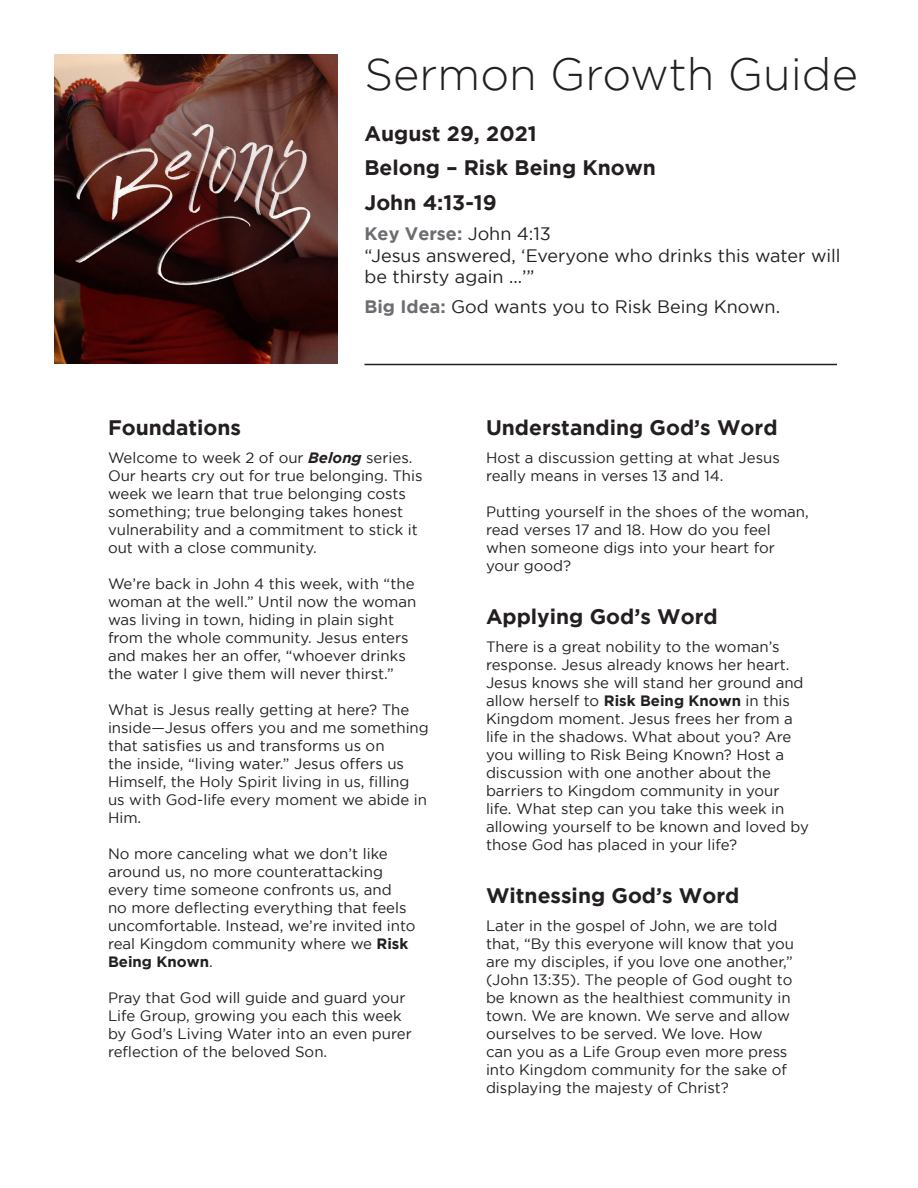
<style>
.page{position:relative;width:918px;height:1188px;background:#fff}
.page>*{position:absolute;margin:0;border:0;box-sizing:border-box;transform-origin:0 0}
.t1{font:300 45px "Gotham";color:#231f20}
.sub_header{font:700 21px "Gotham";color:#231f20}
.t2{font:18px/21.6px "Gotham";color:#231f20}
.t3{font:700 18px "Gotham";color:#6c6d70}
.body{font:15px/18px "Gotham";color:#231f20}
.s1{font-weight:400;color:#231f20}
.s2{font-weight:700;color:#6c6d70}
.s3{font-weight:700;font-style:italic}
.s4{font-weight:700}
</style>
<div class="page">
<img style="left:54px;top:54px;width:284px;height:310px">
<hr style="left:364px;top:364px;width:473px;height:1px;background:#231f20">
<p class="t1" style="left:364px;top:50px;width:495px">Sermon Growth Guide</p>
<p class="sub_header" style="left:364px;top:121px;width:174px">August 29, 2021</p>
<p class="sub_header" style="left:364px;top:156px;width:293px">Belong – Risk Being Known</p>
<p class="sub_header" style="left:364px;top:190px;width:134px">John 4:13-19</p>
<p class="t3" style="left:364px;top:223px;width:188px">Key Verse: <span class="s1">John 4:13</span></p>
<p class="t2" style="left:364px;top:244px;width:478px">“Jesus answered, ‘Everyone who drinks this water will be thirsty again …’”</p>
<p class="t2" style="left:364px;top:296px;width:417px"><span class="s2">Big Idea:</span> God wants you to Risk Being Known.</p>
<p class="sub_header" style="left:108px;top:415px;width:135px">Foundations</p>
<p class="body" style="left:108px;top:449px;width:316px">Welcome to week 2 of our <span class="s3">Belong</span> series.<br>Our hearts cry out for true belonging. This week we learn that true belonging costs something; true belonging takes honest vulnerability and a commitment to stick it out with a close community.</p>
<p class="body" style="left:108px;top:575px;width:310px">We’re back in John 4 this week, with “the woman at the well.” Until now the woman was living in town, hiding in plain sight from the whole community. Jesus enters and makes her an offer, “whoever drinks the water I give them will never thirst.”</p>
<p class="body" style="left:108px;top:701px;width:322px">What is Jesus really getting at here? The inside—Jesus offers you and me something that satisfies us and transforms us on<br>the inside, “living water.” Jesus offers us Himself, the Holy Spirit living in us, filling us with God-life every moment we abide in Him.</p>
<p class="body" style="left:108px;top:845px;width:309px">No more canceling what we don’t like around us, no more counterattacking every time someone confronts us, and<br>no more deflecting everything that feels uncomfortable. Instead, we’re invited into real Kingdom community where we <span class="s4">Risk Being Known</span>.</p>
<p class="body" style="left:108px;top:989px;width:305px">Pray that God will guide and guard your Life Group, growing you each this week by God’s Living Water into an even purer reflection of the beloved Son.</p>
<p class="sub_header" style="left:486px;top:415px;width:293px">Understanding God’s Word</p>
<p class="body" style="left:486px;top:449px;width:295px">Host a discussion getting at what Jesus really means in verses 13 and 14.</p>
<p class="body" style="left:486px;top:503px;width:324px">Putting yourself in the shoes of the woman, read verses 17 and 18. How do you feel when someone digs into your heart for your good?</p>
<p class="sub_header" style="left:486px;top:604px;width:233px">Applying God’s Word</p>
<p class="body" style="left:486px;top:638px;width:324px">There is a great nobility to the woman’s response. Jesus already knows her heart.<br>Jesus knows she will stand her ground and allow herself to <span class="s4">Risk Being Known</span> in this Kingdom moment. Jesus frees her from a life in the shadows. What about you? Are you willing to Risk Being Known? Host a discussion with one another about the barriers to Kingdom community in your<br>life. What step can you take this week in allowing yourself to be known and loved by those God has placed in your life?</p>
<p class="sub_header" style="left:486px;top:883px;width:255px">Witnessing God’s Word</p>
<p class="body" style="left:486px;top:917px;width:310px">Later in the gospel of John, we are told that, “By this everyone will know that you are my disciples, if you love one another,” (John 13:35). The people of God ought to be known as the healthiest community in town. We are known. We serve and allow ourselves to be served. We love. How<br>can you as a Life Group even more press into Kingdom community for the sake of displaying the majesty of Christ?</p>
</div>
